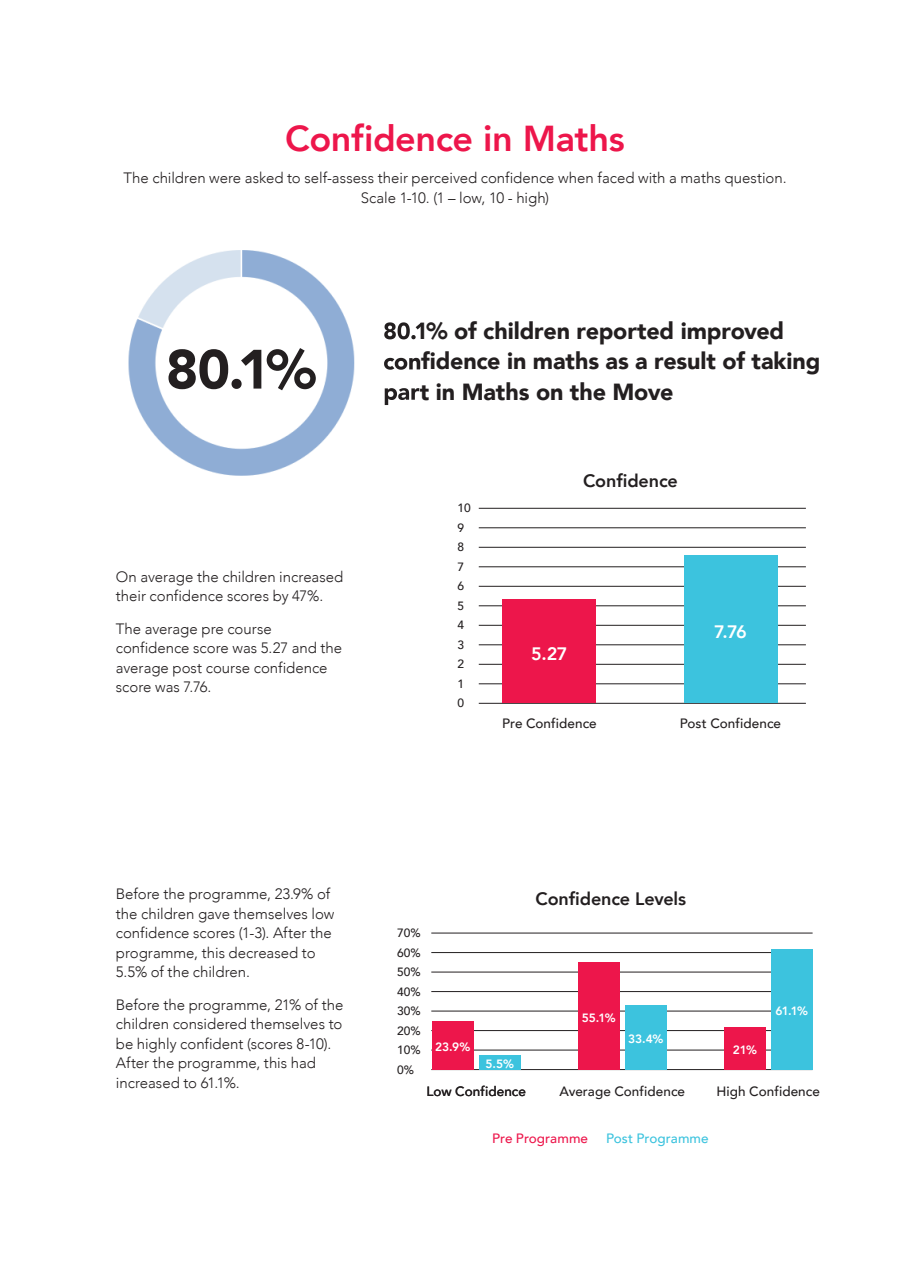
<style>
.page{position:relative;width:910px;height:1280px;background:#fff}
.page>*{position:absolute;margin:0;border:0;box-sizing:border-box;transform-origin:0 0}
.t1{font:900 54.75px "Avenir";color:#231f20}
.t2{font:800 36px "Avenir";letter-spacing:-.01em;color:#ed164b}
.t3{font:900 23.25px/30.3px "Avenir";letter-spacing:-.005em;color:#231f20}
.t4{font:800 18px "Avenir";letter-spacing:-.01em;color:#231f20}
.t5{font:800 18px "Avenir";color:#fff}
.t6{font:300 15px/19.5px "Avenir";color:#231f20}
.t7{font:500 13.5px "Avenir";letter-spacing:.005em;color:#231f20}
.t8{font:500 13.5px "Avenir";letter-spacing:.005em;color:#3cc3de}
.t9{font:500 13.5px "Avenir";letter-spacing:.005em;color:#ed164b}
.t10{font:500 12px/19.5px "Avenir";color:#231f20}
.t11{font:800 12px "Avenir";letter-spacing:-.01em;color:#fff}
</style>
<div class="page">
<img style="left:128px;top:250px;width:257px;height:226px">
<img style="left:384px;top:321px;width:36px;height:23px">
<img style="left:384px;top:352px;width:36px;height:23px">
<img style="left:385px;top:388px;width:35px;height:17px">
<hr style="left:479px;top:508px;width:327px;height:1px;background:#231f20">
<hr style="left:479px;top:527px;width:327px;height:1px;background:#231f20">
<hr style="left:479px;top:547px;width:327px;height:1px;background:#231f20">
<hr style="left:479px;top:566px;width:327px;height:1px;background:#231f20">
<hr style="left:479px;top:586px;width:327px;height:1px;background:#231f20">
<hr style="left:479px;top:605px;width:327px;height:1px;background:#231f20">
<hr style="left:479px;top:625px;width:327px;height:1px;background:#231f20">
<hr style="left:479px;top:644px;width:327px;height:1px;background:#231f20">
<hr style="left:479px;top:664px;width:327px;height:1px;background:#231f20">
<hr style="left:479px;top:683px;width:327px;height:1px;background:#231f20">
<hr style="left:479px;top:703px;width:327px;height:1px;background:#231f20">
<hr style="left:431px;top:933px;width:382px;height:1px;background:#231f20">
<hr style="left:431px;top:952px;width:382px;height:1px;background:#231f20">
<hr style="left:431px;top:972px;width:382px;height:1px;background:#231f20">
<hr style="left:431px;top:991px;width:382px;height:1px;background:#231f20">
<hr style="left:431px;top:1011px;width:382px;height:1px;background:#231f20">
<hr style="left:431px;top:1030px;width:382px;height:1px;background:#231f20">
<hr style="left:431px;top:1050px;width:382px;height:1px;background:#231f20">
<hr style="left:431px;top:1069px;width:382px;height:1px;background:#231f20">
<div style="left:502px;top:600px;width:94px;height:103px;background:#ed164b"></div>
<div style="left:684px;top:555px;width:93px;height:148px;background:#3cc3de"></div>
<div style="left:432px;top:1021px;width:42px;height:48px;background:#ed164b"></div>
<div style="left:578px;top:962px;width:42px;height:107px;background:#ed164b"></div>
<div style="left:724px;top:1027px;width:42px;height:42px;background:#ed164b"></div>
<div style="left:479px;top:1055px;width:42px;height:14px;background:#3cc3de"></div>
<div style="left:625px;top:1005px;width:42px;height:64px;background:#3cc3de"></div>
<div style="left:771px;top:949px;width:42px;height:120px;background:#3cc3de"></div>
<h2 class="t2" style="left:285px;top:110px;width:341px">Confidence in Maths</h2>
<p class="t6" style="left:123px;top:168px;width:665px;text-align:center">The children were asked to self-assess their perceived confidence when faced with a maths question.<br>Scale 1-10. (1 – low, 10 - high)</p>
<h1 class="t1" style="left:166px;top:323px;width:152px">80.1%</h1>
<p class="t6" style="left:116px;top:567px;width:229px">On average the children increased their confidence scores by 47%.</p>
<p class="t6" style="left:116px;top:619px;width:228px">The average pre course confidence score was 5.27 and the average post course confidence score was 7.76.</p>
<h3 class="t3" style="left:383px;top:315px;width:439px">80.1% of children reported improved confidence in maths as a result of taking part in Maths on the Move</h3>
<p class="t10" style="left:457px;top:498px;width:15px">10<br>9<br>8<br>7<br>6<br>5<br>4<br>3<br>2<br>1<br>0</p>
<p class="t4" style="left:583px;top:467px;width:96px">Confidence</p>
<p class="t5" style="left:531px;top:640px;width:38px">5.27</p>
<p class="t5" style="left:714px;top:617px;width:34px">7.76</p>
<p class="t7" style="left:502px;top:712px;width:96px">Pre Confidence</p>
<p class="t7" style="left:680px;top:712px;width:103px">Post Confidence</p>
<p class="t6" style="left:116px;top:884px;width:220px">Before the programme, 23.9% of the children gave themselves low confidence scores (1-3). After the programme, this decreased to<br>5.5% of the children.</p>
<p class="t6" style="left:116px;top:995px;width:229px">Before the programme, 21% of the children considered themselves to be highly confident (scores 8-10).<br>After the programme, this had increased to 61.1%.</p>
<p class="t10" style="left:397px;top:922px;width:25px;text-align:justify">70% 60% 50% 40% 30% 20% 10% 0%</p>
<p class="t11" style="left:435px;top:1038px;width:37px">23.9%</p>
<p class="t11" style="left:485px;top:1055px;width:30px">5.5%</p>
<p class="t4" style="left:535px;top:885px;width:152px">Confidence Levels</p>
<p class="t11" style="left:582px;top:1008px;width:35px">55.1%</p>
<p class="t11" style="left:628px;top:1030px;width:37px">33.4%</p>
<p class="t11" style="left:733px;top:1041px;width:26px">21%</p>
<p class="t11" style="left:775px;top:1002px;width:34px">61.1%</p>
<p class="t7" style="left:426px;top:1079px;width:101px">Low Confidence</p>
<p class="t9" style="left:492px;top:1126px;width:98px">Pre Programme</p>
<p class="t8" style="left:606px;top:1126px;width:104px">Post Programme</p>
<p class="t7" style="left:559px;top:1079px;width:127px">Average Confidence</p>
<p class="t7" style="left:717px;top:1079px;width:105px">High Confidence</p>
</div>
